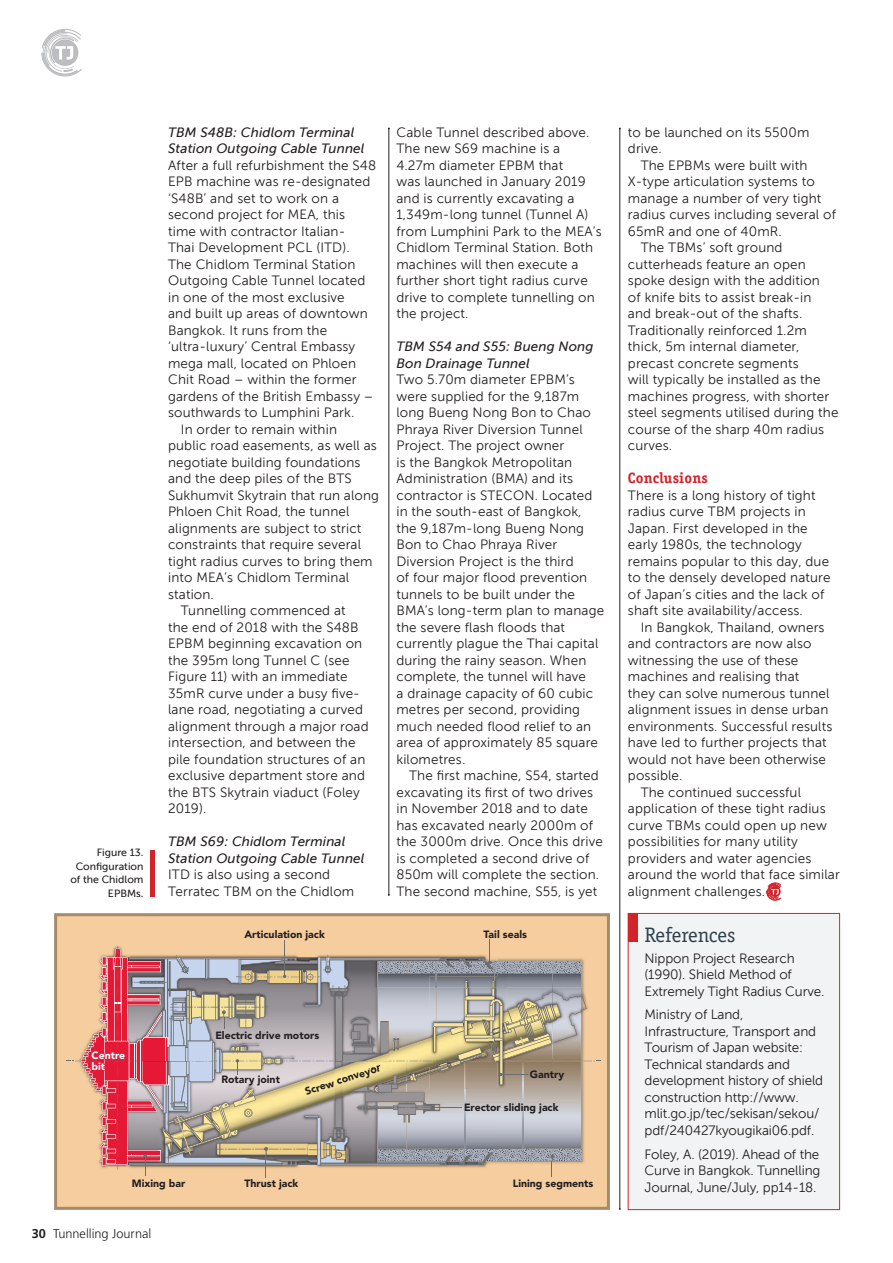
<style>
.page{position:relative;width:893px;height:1263px;background:#fff}
.page>*{position:absolute;margin:0;border:0;box-sizing:border-box;transform-origin:0 0}
.t1{font:21px "Officina Serif";letter-spacing:-.01em;color:#2d424d}
.t2{font:700 15px "Officina Serif";letter-spacing:.01em;color:#d1232a}
.t3{font:13.5px/16.5px "Museo Sans 300";letter-spacing:.01em;color:#231f20}
.t4{font:13.5px/16.5px "Museo Sans 300";letter-spacing:-.01em;color:#231f20}
.t5{font:italic 13.5px/16.5px "Museo Sans 500";letter-spacing:.01em;color:#231f20}
.t6{font:300 12.75px "Frutiger";color:#231f20}
.t7{font:900 10.5px "Avenir";color:#231f20}
.t8{font:10.5px/13.5px "Museo Sans 500";color:#231f20;text-align:right}
.t9{font:900 10.5px/10.5px "Avenir";color:#fff}
.s1{font-weight:700}
</style>
<div class="page">
<svg style="left:41px;top:29px;width:41px;height:48px"></svg>
<svg style="left:54px;top:913px;width:556px;height:297px;background:#eac497"></svg>
<svg style="left:66px;top:940px;width:535px;height:238px;background:#d3b099"></svg>
<img style="left:132px;top:957px;width:258px;height:104px">
<img style="left:409px;top:961px;width:173px;height:51px">
<img style="left:480px;top:1012px;width:29px;height:49px">
<img style="left:121px;top:1061px;width:70px;height:97px">
<img style="left:333px;top:1061px;width:112px;height:102px">
<img style="left:217px;top:1115px;width:91px;height:44px">
<img style="left:459px;top:1149px;width:123px;height:16px">
<img style="left:275px;top:1159px;width:33px;height:6px">
<hr style="left:389px;top:128px;width:1px;height:767px;background:#231f20">
<hr style="left:620px;top:128px;width:1px;height:1081px;background:#231f20">
<div style="left:150px;top:850px;width:5px;height:46px;background:#d1232a"></div>
<div style="left:628px;top:913px;width:212px;height:297px;background:#f2f3f4;border:1px solid #d1232a"></div>
<div style="left:628px;top:913px;width:9px;height:28px;background:#d1232a"></div>
<svg style="left:766px;top:882px;width:16px;height:18px"></svg>
<p class="t8" style="left:70px;top:846px;width:75px">Figure 13.<br>Configuration of the Chidlom<br>EPBMs.</p>
<p class="t5" style="left:168px;top:124px;width:198px">TBM S48B: Chidlom Terminal<br>Station Outgoing Cable Tunnel</p>
<p class="t3" style="left:168px;top:157px;width:210px">After a full refurbishment the S48<br>EPB machine was re-designated ‘S48B’ and set to work on a second project for MEA, this time with contractor Italian-<br>Thai Development PCL (ITD).<br>The Chidlom Terminal Station<br>Outgoing Cable Tunnel located in one of the most exclusive<br>and built up areas of downtown<br>Bangkok. It runs from the ‘ultra-luxury’ Central Embassy mega mall, located on Phloen<br>Chit Road – within the former gardens of the British Embassy – southwards to Lumphini Park.</p>
<p class="t3" style="left:168px;top:421px;width:213px;text-indent:13px">In order to remain within<br>public road easements, as well as negotiate building foundations and the deep piles of the BTS<br>Sukhumvit Skytrain that run along<br>Phloen Chit Road, the tunnel alignments are subject to strict constraints that require several tight radius curves to bring them into MEA’s Chidlom Terminal station.</p>
<p class="t3" style="left:168px;top:602px;width:202px;text-indent:13px">Tunnelling commenced at the end of 2018 with the S48B<br>EPBM beginning excavation on the 395m long Tunnel C (see<br>Figure 11) with an immediate<br>35mR curve under a busy five&shy;lane road, negotiating a curved alignment through a major road intersection, and between the pile foundation structures of an exclusive department store and the BTS Skytrain viaduct (Foley<br>2019).</p>
<p class="t5" style="left:168px;top:833px;width:198px">TBM S69: Chidlom Terminal<br>Station Outgoing Cable Tunnel</p>
<p class="t3" style="left:168px;top:866px;width:188px">ITD is also using a second<br>Terratec TBM on the Chidlom</p>
<p class="t7" style="left:245px;top:925px;width:82px">Articulation jack</p>
<p class="t3" style="left:396px;top:124px;width:207px">Cable Tunnel described above.<br>The new S69 machine is a<br>4.27m diameter EPBM that<br>was launched in January 2019 and is currently excavating a<br>1,349m-long tunnel (Tunnel A) from Lumphini Park to the MEA’s<br>Chidlom Terminal Station. Both machines will then execute a further short tight radius curve drive to complete tunnelling on the project.</p>
<p class="t5" style="left:396px;top:338px;width:198px">TBM S54 and S55: Bueng Nong<br>Bon Drainage Tunnel</p>
<p class="t3" style="left:396px;top:371px;width:209px">Two 5.70m diameter EPBM’s were supplied for the 9,187m long Bueng Nong Bon to Chao<br>Phraya River Diversion Tunnel<br>Project. The project owner<br>is the Bangkok Metropolitan<br>Administration (BMA) and its contractor is STECON. Located in the south-east of Bangkok, the 9,187m-long Bueng Nong<br>Bon to Chao Phraya River<br>Diversion Project is the third<br>of four major flood prevention tunnels to be built under the<br>BMA’s long-term plan to manage the severe flash floods that currently plague the Thai capital during the rainy season. When complete, the tunnel will have<br>a drainage capacity of 60 cubic metres per second, providing much needed flood relief to an area of approximately 85 square kilometres.</p>
<p class="t3" style="left:396px;top:767px;width:208px;text-indent:13px">The first machine, S54, started excavating its first of two drives in November 2018 and to date has excavated nearly 2000m of the 3000m drive. Once this drive is completed a second drive of<br>850m will complete the section.<br>The second machine, S55, is yet</p>
<p class="t7" style="left:484px;top:925px;width:45px">Tail seals</p>
<p class="t9" style="left:92px;top:1050px;width:35px">Centre bit</p>
<p class="t7" style="left:215px;top:1026px;width:105px">Electric drive motors</p>
<p class="t7" style="left:221px;top:1071px;width:60px">Rotary joint</p>
<p class="t7" style="left:303px;top:1083px;width:80px;rotate:-18deg">Screw conveyor</p>
<p class="t7" style="left:132px;top:1174px;width:55px">Mixing bar</p>
<p class="t6" style="left:32px;top:1226px;width:121px"><span class="s1">30</span> Tunnelling Journal</p>
<p class="t7" style="left:244px;top:1174px;width:55px">Thrust jack</p>
<p class="t7" style="left:530px;top:1065px;width:36px">Gantry</p>
<p class="t7" style="left:464px;top:1098px;width:96px">Erector sliding jack</p>
<p class="t7" style="left:513px;top:1174px;width:82px">Lining segments</p>
<p class="t3" style="left:628px;top:124px;width:183px">to be launched on its 5500m drive.</p>
<p class="t3" style="left:628px;top:157px;width:210px;text-indent:13px">The EPBMs were built with<br>X-type articulation systems to manage a number of very tight radius curves including several of<br>65mR and one of 40mR.</p>
<p class="t3" style="left:628px;top:239px;width:212px;text-indent:13px">The TBMs’ soft ground cutterheads feature an open spoke design with the addition<br>of knife bits to assist break-in<br>and break-out of the shafts.<br>Traditionally reinforced 1.2m thick, 5m internal diameter, precast concrete segments<br>will typically be installed as the machines progress, with shorter steel segments utilised during the course of the sharp 40m radius curves.</p>
<p class="t2" style="left:628px;top:469px;width:81px">Conclusions</p>
<p class="t3" style="left:628px;top:487px;width:204px">There is a long history of tight radius curve TBM projects in<br>Japan. First developed in the early 1980s, the technology remains popular to this day, due to the densely developed nature of Japan’s cities and the lack of shaft site availability/access.</p>
<p class="t3" style="left:628px;top:619px;width:206px;text-indent:13px">In Bangkok, Thailand, owners and contractors are now also witnessing the use of these machines and realising that<br>they can solve numerous tunnel alignment issues in dense urban environments. Successful results have led to further projects that would not have been otherwise possible.</p>
<p class="t3" style="left:628px;top:784px;width:213px;text-indent:13px">The continued successful application of these tight radius curve TBMs could open up new possibilities for many utility providers and water agencies around the world that face similar alignment challenges.</p>
<p class="t1" style="left:644px;top:922px;width:92px">References</p>
<p class="t4" style="left:644px;top:950px;width:181px">Nippon Project Research (1990). Shield Method of<br>Extremely Tight Radius Curve.</p>
<p class="t4" style="left:644px;top:1006px;width:180px">Ministry of Land,<br>Infrastructure, Transport and<br>Tourism of Japan website:<br>Technical standards and development history of shield construction http://www. mlit.go.jp/tec/sekisan/sekou/ pdf/240427kyougikai06.pdf.</p>
<p class="t3" style="left:644px;top:1146px;width:177px;text-align:justify">Foley, A. (2019). Ahead of the Curve in Bangkok. Tunnelling Journal, June/July, pp14-18.</p>
</div>
